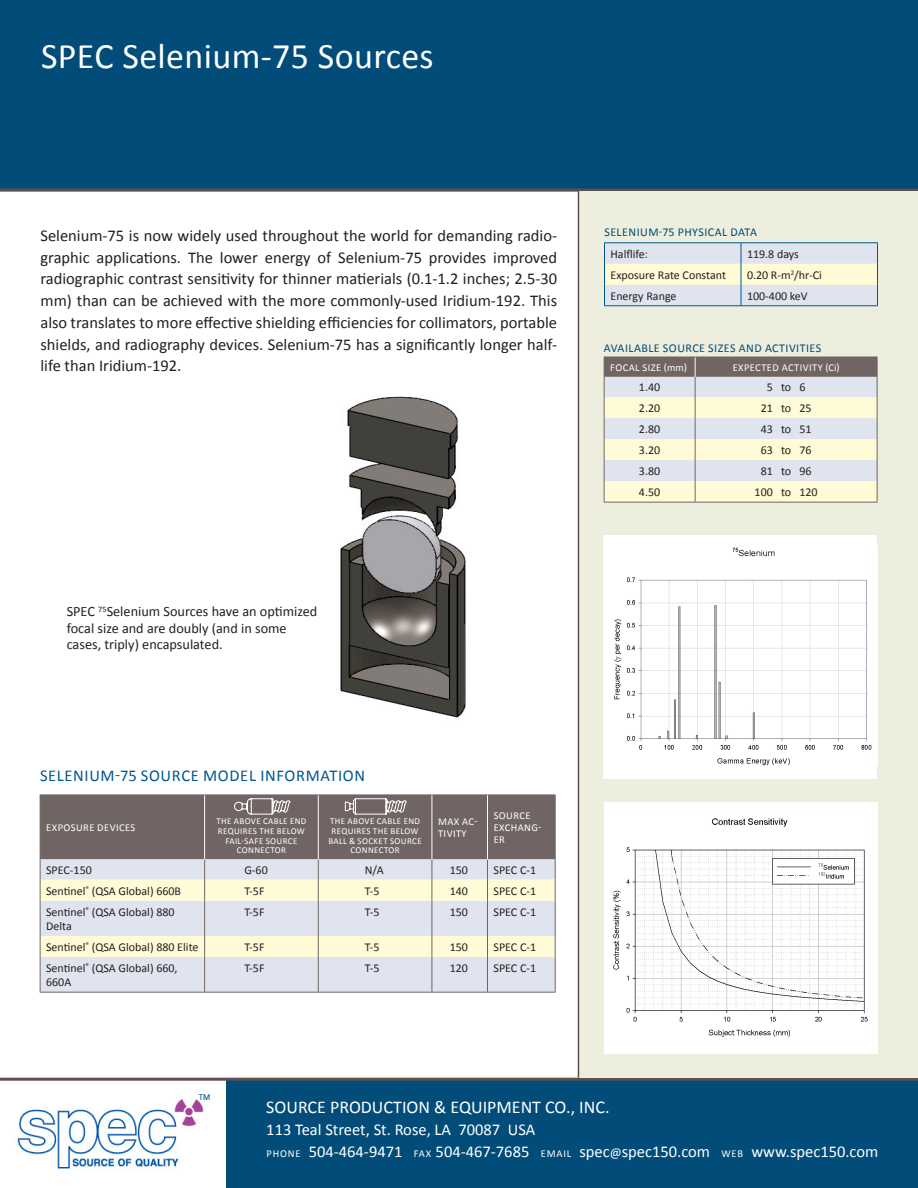
<style>
.page{position:relative;width:918px;height:1188px;background:#fff}
.page>*{position:absolute;margin:0;border:0;box-sizing:border-box;transform-origin:0 0}
.product_name{font:36px "Calibri";letter-spacing:.01em;color:#fff}
.t1{font:18px "Calibri";color:#fff}
.body{font:16.5px/21.8px "Calibri";color:#231f20;text-align:justify}
.t2{font:16.5px/22.2px "Calibri";color:#fff}
.head_in_body{font:16.5px "Calibri";letter-spacing:.04em;color:#005890}
.t3{font:14.25px/16.5px "Calibri";color:#231f20}
.table_entries{font:12px/14.2px "Calibri";color:#231f20}
.table_title{font:12px "Calibri";letter-spacing:.04em;color:#014c78}
.table_entries-mid{font:12px "Calibri";color:#231f20}
.table_entries-mid-2{font:12px "Calibri";color:#231f20}
.table_entries_max_ac{font:12px "Calibri";color:#231f20}
.table_heads{font:10.5px/12px "Calibri";letter-spacing:.04em;color:#fff}
.table_heads-2{font:9px/9.8px "Calibri";letter-spacing:.04em;color:#fff;text-align:center}
.s1{font-size:10.5px}
.s2{font-size:13.5px}
</style>
<div class="page">
<div style="left:226px;top:1079px;width:692px;height:109px;background:#014c78"></div>
<hr style="left:0;top:1078px;width:918px;height:3px;background:#5d514e">
<img style="left:17px;top:1093px;width:193px;height:77px">
<div style="left:0;top:0;width:918px;height:190px;background:#014c78"></div>
<hr style="left:0;top:189px;width:918px;height:3px;background:#5d514e">
<div style="left:579px;top:192px;width:339px;height:886px;background:#edeedd"></div>
<hr style="left:604px;top:242px;width:137px;height:1px;background:#005890">
<hr style="left:741px;top:242px;width:137px;height:1px;background:#005890">
<svg style="left:604px;top:243px;width:274px;height:62px;background:#e6e9e5"></svg>
<hr style="left:604px;top:305px;width:137px;height:1px;background:#005890">
<hr style="left:741px;top:305px;width:137px;height:1px;background:#005890">
<hr style="left:604px;top:502px;width:91px;height:1px;background:#706562">
<hr style="left:695px;top:502px;width:182px;height:1px;background:#706562">
<svg style="left:604px;top:357px;width:274px;height:145px;background:#dcdbcf"></svg>
<div style="left:604px;top:802px;width:274px;height:252px;background:#fff"></div>
<hr style="left:578px;top:189px;width:1px;height:889px;background:#5d514e">
<div style="left:604px;top:535px;width:273px;height:244px;background:#fff"></div>
<img style="left:614px;top:546px;width:264px;height:219px">
<img style="left:613px;top:818px;width:255px;height:219px">
<img style="left:340px;top:396px;width:126px;height:322px">
<div style="left:41px;top:957px;width:514px;height:35px;background:#dfe4ef"></div>
<hr style="left:40px;top:957px;width:1px;height:35px;background:#706562">
<hr style="left:204px;top:957px;width:1px;height:35px;background:#706562">
<hr style="left:318px;top:957px;width:1px;height:35px;background:#706562">
<hr style="left:432px;top:957px;width:1px;height:35px;background:#706562">
<hr style="left:487px;top:957px;width:1px;height:35px;background:#706562">
<hr style="left:555px;top:957px;width:1px;height:35px;background:#706562">
<hr style="left:40px;top:992px;width:165px;height:1px;background:#706562">
<hr style="left:205px;top:992px;width:113px;height:1px;background:#706562">
<hr style="left:318px;top:992px;width:114px;height:1px;background:#706562">
<hr style="left:432px;top:992px;width:56px;height:1px;background:#706562">
<hr style="left:488px;top:992px;width:68px;height:1px;background:#706562">
<svg style="left:40px;top:795px;width:516px;height:162px;background:#bbb7b1"></svg>
<p class="product_name" style="left:41px;top:33px;width:394px">SPEC Selenium-75 Sources</p>
<p class="body" style="left:40px;top:225px;width:518px">Selenium-75 is now widely used throughout the world for demanding radio&shy;graphic applications. The lower energy of Selenium-75 provides improved radiographic contrast sensitivity for thinner matierials (0.1-1.2 inches; 2.5-30 mm) than can be achieved with the more commonly-used Iridium-192. This also translates to more effective shielding efficiencies for collimators, portable shields, and radiography devices. Selenium-75 has a significantly longer half&shy;life than Iridium-192.</p>
<p class="t3" style="left:67px;top:604px;width:252px">SPEC <sup>75</sup>Selenium Sources have an optimized focal size and are doubly (and in some cases, triply) encapsulated.</p>
<p class="head_in_body" style="left:40px;top:765px;width:326px">SELENIUM-75 SOURCE MODEL INFORMATION</p>
<p class="table_heads" style="left:46px;top:822px;width:91px">EXPOSURE DEVICES</p>
<p class="table_heads-2" style="left:216px;top:816px;width:92px">THE ABOVE CABLE END<br>REQUIRES THE BELOW<br>FAIL-SAFE SOURCE<br>CONNECTOR</p>
<p class="table_heads-2" style="left:328px;top:816px;width:95px">THE ABOVE CABLE END<br>REQUIRES THE BELOW<br>BALL &amp; SOCKET SOURCE<br>CONNECTOR</p>
<p class="table_heads" style="left:438px;top:816px;width:41px">MAX AC-<br>TIVITY</p>
<p class="table_heads" style="left:494px;top:810px;width:49px">SOURCE<br>EXCHANG-<br>ER</p>
<p class="table_entries" style="left:46px;top:863px;width:47px">SPEC-150</p>
<p class="table_entries-mid" style="left:244px;top:862px;width:25px">G-60</p>
<p class="table_entries-mid-2" style="left:365px;top:862px;width:20px">N/A</p>
<p class="table_entries_max_ac" style="left:450px;top:862px;width:20px">150</p>
<p class="table_entries" style="left:494px;top:863px;width:44px">SPEC C-1</p>
<p class="table_entries" style="left:46px;top:884px;width:137px">Sentinel<sup>®</sup> (QSA Global) 660B</p>
<p class="table_entries-mid" style="left:244px;top:883px;width:22px">T-5F</p>
<p class="table_entries-mid-2" style="left:365px;top:883px;width:16px">T-5</p>
<p class="table_entries_max_ac" style="left:450px;top:883px;width:20px">140</p>
<p class="table_entries" style="left:494px;top:884px;width:44px">SPEC C-1</p>
<p class="table_entries" style="left:46px;top:905px;width:130px">Sentinel<sup>®</sup> (QSA Global) 880<br>Delta</p>
<p class="table_entries-mid" style="left:244px;top:904px;width:22px">T-5F</p>
<p class="table_entries-mid-2" style="left:365px;top:904px;width:16px">T-5</p>
<p class="table_entries_max_ac" style="left:450px;top:904px;width:20px">150</p>
<p class="table_entries" style="left:494px;top:905px;width:44px">SPEC C-1</p>
<p class="table_entries" style="left:46px;top:940px;width:154px">Sentinel<sup>®</sup> (QSA Global) 880 Elite</p>
<p class="table_entries-mid" style="left:244px;top:939px;width:22px">T-5F</p>
<p class="table_entries-mid-2" style="left:365px;top:939px;width:16px">T-5</p>
<p class="table_entries_max_ac" style="left:450px;top:939px;width:20px">150</p>
<p class="table_entries" style="left:494px;top:940px;width:44px">SPEC C-1</p>
<p class="table_entries" style="left:46px;top:961px;width:133px">Sentinel<sup>®</sup> (QSA Global) 660,<br>660A</p>
<p class="table_entries-mid" style="left:244px;top:960px;width:22px">T-5F</p>
<p class="table_entries-mid-2" style="left:365px;top:960px;width:16px">T-5</p>
<p class="table_entries_max_ac" style="left:450px;top:960px;width:20px">120</p>
<p class="table_entries" style="left:494px;top:961px;width:44px">SPEC C-1</p>
<p class="table_title" style="left:604px;top:224px;width:154px">SELENIUM-75 PHYSICAL DATA</p>
<p class="table_entries" style="left:610px;top:247px;width:39px">Halflife:</p>
<p class="table_entries" style="left:747px;top:247px;width:53px">119.8 days</p>
<p class="table_entries" style="left:610px;top:268px;width:117px">Exposure Rate Constant</p>
<p class="table_entries" style="left:747px;top:268px;width:76px">0.20 R-m<sup>2</sup>/hr-Ci</p>
<p class="table_entries" style="left:610px;top:289px;width:68px">Energy Range</p>
<p class="table_entries" style="left:747px;top:289px;width:62px">100-400 keV</p>
<p class="table_title" style="left:604px;top:340px;width:219px">AVAILABLE SOURCE SIZES AND ACTIVITIES</p>
<p class="table_heads" style="left:610px;top:361px;width:78px">FOCAL SIZE (mm)</p>
<p class="table_heads" style="left:733px;top:361px;width:109px">EXPECTED ACTIVITY (Ci)</p>
<p class="table_entries" style="left:639px;top:380px;width:23px">1.40</p>
<p class="table_entries" style="left:767px;top:380px;width:40px">5 to 6</p>
<p class="table_entries" style="left:639px;top:401px;width:23px">2.20</p>
<p class="table_entries" style="left:761px;top:401px;width:52px">21 to 25</p>
<p class="table_entries" style="left:639px;top:422px;width:23px">2.80</p>
<p class="table_entries" style="left:761px;top:422px;width:52px">43 to 51</p>
<p class="table_entries" style="left:639px;top:443px;width:23px">3.20</p>
<p class="table_entries" style="left:761px;top:443px;width:52px">63 to 76</p>
<p class="table_entries" style="left:639px;top:464px;width:23px">3.80</p>
<p class="table_entries" style="left:761px;top:464px;width:52px">81 to 96</p>
<p class="table_entries" style="left:639px;top:485px;width:23px">4.50</p>
<p class="table_entries" style="left:755px;top:485px;width:65px">100 to 120</p>
<p class="t1" style="left:266px;top:1096px;width:345px">SOURCE PRODUCTION &amp; EQUIPMENT CO., INC.</p>
<p class="t2" style="left:266px;top:1118px;width:614px">113 Teal Street, St. Rose, LA 70087 USA<br><span class="s1">PHONE</span> 504-464-9471 <span class="s1">FAX</span> 504-467-7685 <span class="s1">EMAIL</span> spec<span class="s2">@</span>spec150.com <span class="s1">WEB</span> www.spec150.com</p>
</div>
